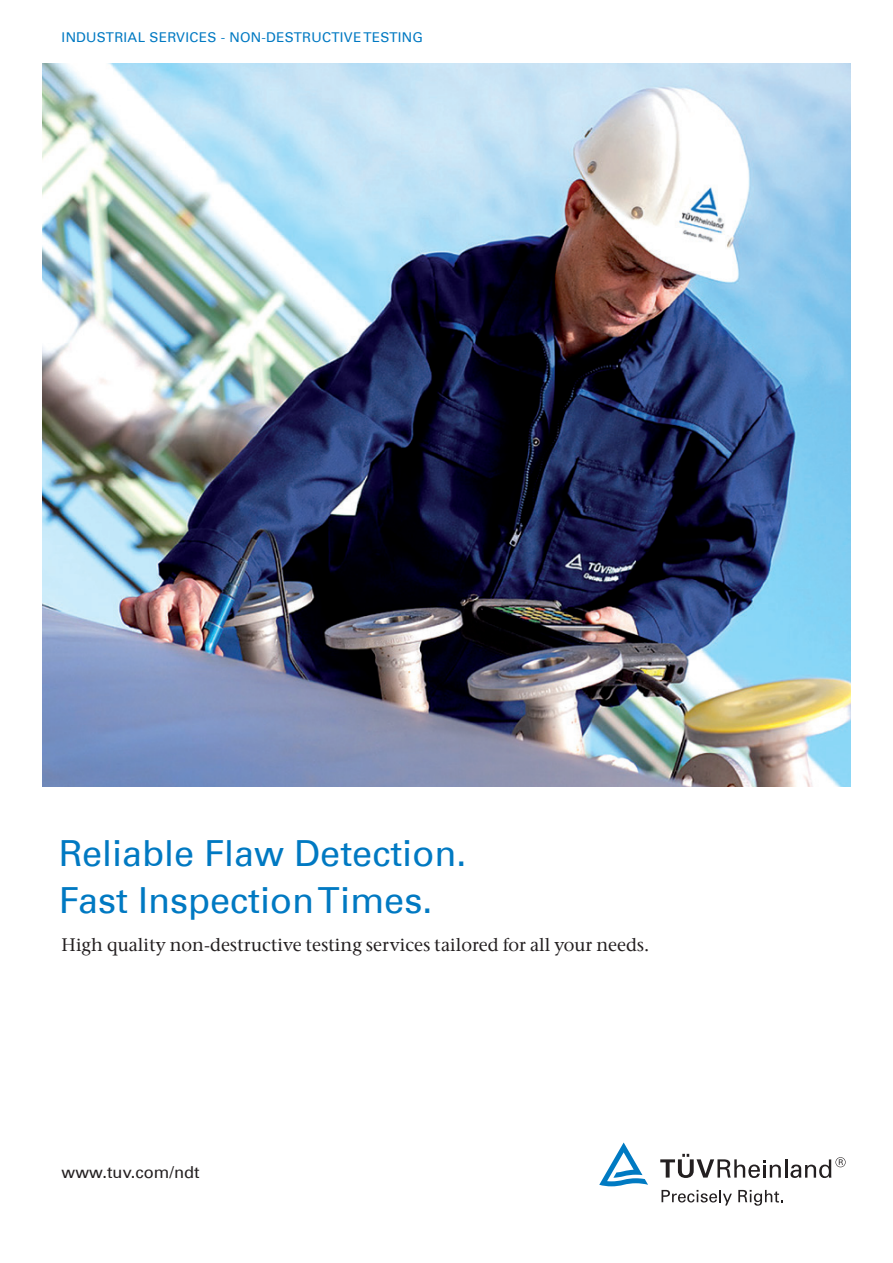
<style>
.page{position:relative;width:893px;height:1263px;background:#fff}
.page>*{position:absolute;margin:0;border:0;box-sizing:border-box;transform-origin:0 0}
.t1{font:36px/47.2px "Univers Com 55 Roman";color:#0079c2}
.t2{font:500 18px "ITC Stone Serif Com";color:#231f20}
.t3{font:16.5px "Univers Com 55 Roman";color:#231f20}
.t4{font:13.5px "Univers Com 55 Roman";letter-spacing:.02em;color:#0079c2}
</style>
<div class="page">
<img style="left:43px;top:64px;width:807px;height:723px">
<svg style="left:661px;top:1190px;width:71px;height:15px"></svg>
<svg style="left:738px;top:1190px;width:45px;height:16px"></svg>
<svg style="left:660px;top:1154px;width:186px;height:24px"></svg>
<svg style="left:599px;top:1142px;width:49px;height:44px"></svg>
<p class="t4" style="left:62px;top:29px;width:363px">INDUSTRIAL SERVICES - NON-DESTRUCTIVE TESTING</p>
<h1 class="t1" style="left:59px;top:829px;width:409px">Reliable Flaw Detection.<br>Fast Inspection Times.</h1>
<p class="t2" style="left:62px;top:934px;width:589px">High quality non-destructive testing services tailored for all your needs.</p>
<p class="t3" style="left:62px;top:1162px;width:139px">www.tuv.com/ndt</p>
</div>
